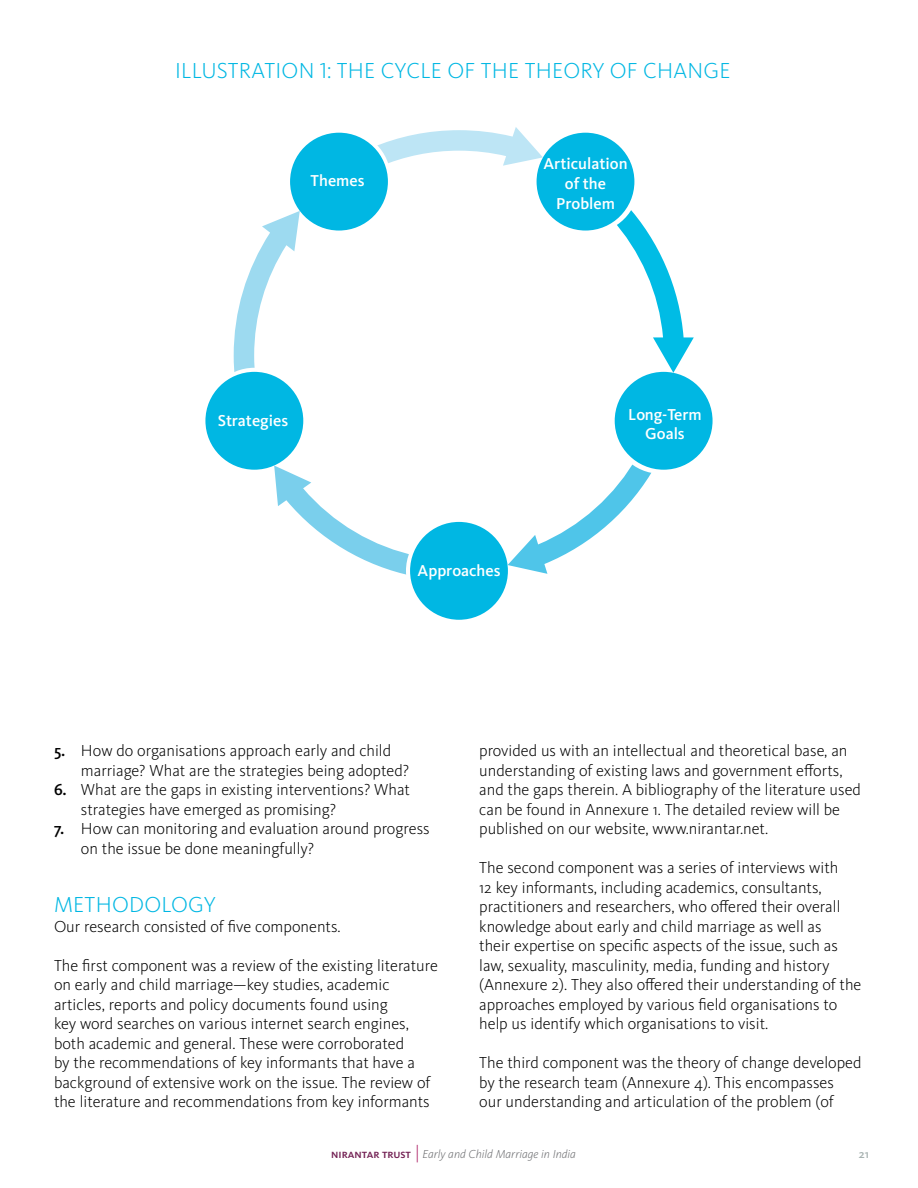
<style>
.page{position:relative;width:918px;height:1188px;background:#fff}
.page>*{position:absolute;margin:0;border:0;box-sizing:border-box;transform-origin:0 0}
.t1{font:300 22.5px "Kievit Pro";letter-spacing:.01em;color:#00b7e3}
.t2{font:300 16.5px/19.5px "Kievit Pro";color:#000}
.t3{font:500 16.35px/19.6px "Kievit Pro";color:#fff;text-align:center}
.t4{font:italic 300 12px "Kievit Pro";color:#6d6e71}
.t5{font:500 12px "Kievit Pro";color:#a7b2b1}
.s1{font-weight:500}
.s2{font-weight:500;font-style:normal;color:#732154}
.s3{font-weight:500;font-style:normal;font-size:17.55px;color:#ac1e64}
</style>
<div class="page">
<svg style="left:234px;top:211px;width:66px;height:161px"></svg>
<svg style="left:274px;top:466px;width:185px;height:109px"></svg>
<svg style="left:508px;top:465px;width:143px;height:109px"></svg>
<svg style="left:617px;top:210px;width:77px;height:163px"></svg>
<svg style="left:378px;top:127px;width:165px;height:40px"></svg>
<svg style="left:541px;top:135px;width:98px;height:98px"></svg>
<div style="left:537px;top:133px;width:97px;height:98px;background:#00b7e3;border-radius:50%"></div>
<div style="left:612px;top:376px;width:98px;height:98px;background:#fff;border-radius:50%"></div>
<div style="left:615px;top:372px;width:98px;height:98px;background:#00b7e3;border-radius:50%"></div>
<svg style="left:205px;top:368px;width:98px;height:98px"></svg>
<div style="left:205px;top:372px;width:98px;height:98px;background:#00b7e3;border-radius:50%"></div>
<svg style="left:293px;top:130px;width:98px;height:98px"></svg>
<div style="left:290px;top:133px;width:98px;height:98px;background:#00b7e3;border-radius:50%"></div>
<div style="left:406px;top:522px;width:98px;height:98px;background:#fff;border-radius:50%"></div>
<div style="left:410px;top:522px;width:98px;height:98px;background:#00b7e3;border-radius:50%"></div>
<h1 class="t1" style="left:175px;top:57px;width:553px">I llustration 1: The Cycle of the Theory of Change</h1>
<p class="t3" style="left:311px;top:170px;width:56px">themes</p>
<p class="t3" style="left:543px;top:154px;width:86px">articulation of the problem</p>
<p class="t3" style="left:218px;top:411px;width:72px">strategies</p>
<p class="t3" style="left:418px;top:561px;width:84px">approaches</p>
<p class="t3" style="left:628px;top:404px;width:75px">long-term goals</p>
<p class="t2" style="left:81px;top:741px;width:330px;text-indent:-27px"><span class="s1">5.</span> How do organisations approach early and child marriage? What are the strategies being adopted?</p>
<p class="t2" style="left:81px;top:780px;width:331px;text-indent:-27px"><span class="s1">6.</span> What are the gaps in existing interventions? What strategies have emerged as promising?</p>
<p class="t2" style="left:81px;top:819px;width:350px;text-indent:-27px"><span class="s1">7.</span> How can monitoring and evaluation around progress on the issue be done meaningfully?</p>
<h1 class="t1" style="left:54px;top:891px;width:163px">Metho do logy</h1>
<p class="t2" style="left:54px;top:916px;width:288px">Our research consisted of five components.</p>
<p class="t2" style="left:54px;top:955px;width:385px">The first component was a review of the existing literature on early and child marriage—key studies, academic articles, reports and policy documents found using<br>key word searches on various internet search engines, both academic and general. These were corroborated<br>by the recommendations of key informants that have a background of extensive work on the issue. The review of the literature and recommendations from key informants</p>
<p class="t2" style="left:479px;top:741px;width:383px">provided us with an intellectual and theoretical base, an understanding of existing laws and government efforts, and the gaps therein. A bibliography of the literature used can be found in Annexure 1. The detailed review will be published on our website, www.nirantar.net.</p>
<p class="t2" style="left:479px;top:858px;width:384px">The second component was a series of interviews with<br>12 key informants, including academics, consultants, practitioners and researchers, who offered their overall knowledge about early and child marriage as well as<br>their expertise on specific aspects of the issue, such as law, sexuality, masculinity, media, funding and history (Annexure 2). They also offered their understanding of the approaches employed by various field organisations to help us identify which organisations to visit.</p>
<p class="t2" style="left:479px;top:1053px;width:384px">The third component was the theory of change developed by the research team (Annexure 4). This encompasses<br>our understanding and articulation of the problem (of</p>
<p class="t4" style="left:331px;top:1147px;width:246px"><span class="s2">nirantar trust</span> <span class="s3">|</span> Early and Child Marriage in India</p>
<p class="t5" style="left:859px;top:1147px;width:12px">21</p>
</div>
